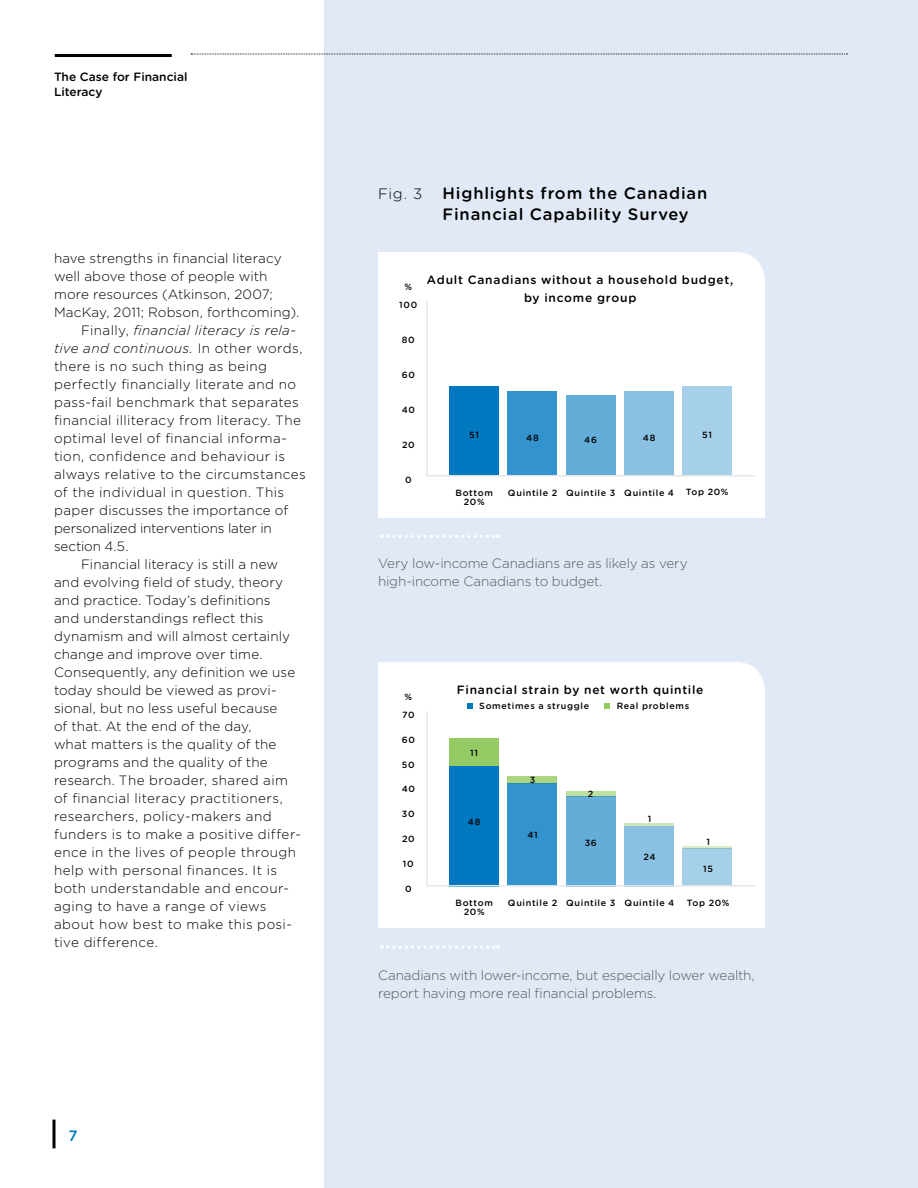
<style>
.page{position:relative;width:918px;height:1188px;background:#fff}
.page>*{position:absolute;margin:0;border:0;box-sizing:border-box;transform-origin:0 0}
.t1{font:500 16.5px/21px "Gotham Rounded";letter-spacing:.05em;color:#000}
.t2{font:500 15px "Gotham Rounded";color:#0079c1}
.t3{font:300 13.5px "Gotham HTF";letter-spacing:.015em;color:#000}
.t4{font:300 13.5px/18px "Gotham HTF";letter-spacing:-.01em;color:#58595b}
.t5{font:italic 300 13.5px "Gotham HTF";letter-spacing:.025em;color:#000}
.t6{font:300 13.5px "Gotham HTF";letter-spacing:-.015em;color:#000}
.t7{font:300 13.5px "Gotham HTF";letter-spacing:.035em;color:#000}
.t8{font:300 13.5px "Gotham HTF";letter-spacing:-.01em;color:#000}
.t9{font:500 12px/18px "Gotham Rounded";letter-spacing:.06em;color:#000;text-align:center}
.t10{font:500 12px/14.4px "Gotham Rounded";color:#000}
.t11{font:500 9px/9px "Gotham Rounded";letter-spacing:.07em;color:#000;text-align:center}
.s1{font-style:normal}
.s2{font-weight:300;font-size:15px}
</style>
<div class="page">
<hr style="left:55px;top:54px;width:117px;height:3px;background:#000">
<svg style="left:191px;top:54px;width:133px;height:1px"></svg>
<svg style="left:52px;top:1120px;width:4px;height:28px"></svg>
<div style="left:324px;top:0;width:594px;height:1188px;background:#e1e9f6"></div>
<svg style="left:381px;top:535px;width:117px;height:3px"></svg>
<svg style="left:381px;top:946px;width:117px;height:3px"></svg>
<div style="left:378px;top:252px;width:387px;height:266px;background:#fff"></div>
<svg style="left:426px;top:300px;width:331px;height:177px;background:#c2dff0"></svg>
<div style="left:378px;top:662px;width:387px;height:266px;background:#fff"></div>
<svg style="left:426px;top:710px;width:331px;height:177px;background:#badae9"></svg>
<svg style="left:467px;top:703px;width:6px;height:6px"></svg>
<svg style="left:604px;top:703px;width:6px;height:6px"></svg>
<p class="t10" style="left:54px;top:69px;width:135px">The Case for Financial<br>Literacy</p>
<p class="t3" style="left:54px;top:251px;width:229px">have strengths in financial literacy</p>
<p class="t3" style="left:54px;top:269px;width:215px">well above those of people with</p>
<p class="t3" style="left:54px;top:287px;width:220px">more resources (Atkinson, 2007;</p>
<p class="t3" style="left:54px;top:305px;width:247px">MacKay, 2011; Robson, forthcoming).</p>
<p class="t5" style="left:81px;top:323px;width:216px"><span class="s1">Finally,</span> financial literacy is rela-</p>
<p class="t5" style="left:54px;top:341px;width:250px">tive and continuous. <span class="s1">In other words,</span></p>
<p class="t3" style="left:54px;top:359px;width:215px">there is no such thing as being</p>
<p class="t3" style="left:54px;top:377px;width:244px">perfectly financially literate and no</p>
<p class="t3" style="left:54px;top:395px;width:246px">pass-fail benchmark that separates</p>
<p class="t3" style="left:54px;top:413px;width:249px">financial illiteracy from literacy. The</p>
<p class="t3" style="left:54px;top:431px;width:234px">optimal level of financial informa-</p>
<p class="t3" style="left:54px;top:449px;width:233px">tion, confidence and behaviour is</p>
<p class="t3" style="left:54px;top:467px;width:253px">always relative to the circumstances</p>
<p class="t3" style="left:54px;top:485px;width:232px">of the individual in question. This</p>
<p class="t3" style="left:54px;top:503px;width:236px">paper discusses the importance of</p>
<p class="t6" style="left:54px;top:521px;width:219px">personalized interventions later in</p>
<p class="t8" style="left:54px;top:539px;width:76px">section 4.5.</p>
<p class="t3" style="left:81px;top:557px;width:199px">Financial literacy is still a new</p>
<p class="t3" style="left:54px;top:575px;width:231px">and evolving field of study, theory</p>
<p class="t3" style="left:54px;top:593px;width:218px">and practice. Today’s definitions</p>
<p class="t3" style="left:54px;top:611px;width:211px">and understandings reflect this</p>
<p class="t3" style="left:54px;top:629px;width:238px">dynamism and will almost certainly</p>
<p class="t3" style="left:54px;top:647px;width:210px">change and improve over time.</p>
<p class="t3" style="left:54px;top:665px;width:243px">Consequently, any definition we use</p>
<p class="t3" style="left:54px;top:683px;width:224px">today should be viewed as provi-</p>
<p class="t3" style="left:54px;top:701px;width:225px">sional, but no less useful because</p>
<p class="t3" style="left:54px;top:719px;width:199px">of that. At the end of the day,</p>
<p class="t3" style="left:54px;top:737px;width:224px">what matters is the quality of the</p>
<p class="t3" style="left:54px;top:755px;width:215px">programs and the quality of the</p>
<p class="t3" style="left:54px;top:773px;width:235px">research. The broader, shared aim</p>
<p class="t3" style="left:54px;top:791px;width:230px">of financial literacy practitioners,</p>
<p class="t3" style="left:54px;top:809px;width:219px">researchers, policy-makers and</p>
<p class="t3" style="left:54px;top:827px;width:248px">funders is to make a positive differ-</p>
<p class="t3" style="left:54px;top:845px;width:244px">ence in the lives of people through</p>
<p class="t3" style="left:54px;top:863px;width:225px">help with personal finances. It is</p>
<p class="t7" style="left:54px;top:881px;width:236px">both understandable and encour-</p>
<p class="t3" style="left:54px;top:899px;width:214px">aging to have a range of views</p>
<p class="t3" style="left:54px;top:917px;width:240px">about how best to make this posi-</p>
<p class="t3" style="left:54px;top:935px;width:105px">tive difference.</p>
<p class="t2" style="left:68px;top:1125px;width:11px">7</p>
<p class="t1" style="left:443px;top:182px;width:266px;text-indent:-65px"><span class="s2">Fig. 3</span> Highlights from the Canadian<br>Financial Capability Survey</p>
<p class="t11" style="left:405px;top:282px;width:9px">%</p>
<p class="t11" style="left:399px;top:300px;width:20px">100</p>
<p class="t11" style="left:402px;top:335px;width:14px">80</p>
<p class="t11" style="left:402px;top:370px;width:15px">60</p>
<p class="t11" style="left:402px;top:405px;width:15px">40</p>
<p class="t11" style="left:402px;top:440px;width:14px">20</p>
<p class="t11" style="left:405px;top:475px;width:8px">0</p>
<p class="t9" style="left:427px;top:270px;width:308px">Adult Canadians without a household budget, by income group</p>
<p class="t11" style="left:469px;top:429px;width:11px">51</p>
<p class="t11" style="left:526px;top:433px;width:14px">48</p>
<p class="t11" style="left:584px;top:435px;width:14px">46</p>
<p class="t11" style="left:643px;top:433px;width:14px">48</p>
<p class="t11" style="left:702px;top:429px;width:11px">51</p>
<p class="t11" style="left:455px;top:488px;width:39px">Bottom<br>20%</p>
<p class="t11" style="left:508px;top:488px;width:51px">Quintile 2</p>
<p class="t11" style="left:566px;top:488px;width:51px">Quintile 3</p>
<p class="t11" style="left:624px;top:488px;width:51px">Quintile 4</p>
<p class="t11" style="left:686px;top:487px;width:44px">Top 20%</p>
<p class="t4" style="left:378px;top:554px;width:311px">Very low-income Canadians are as likely as very high-income Canadians to budget.</p>
<p class="t11" style="left:405px;top:692px;width:9px">%</p>
<p class="t11" style="left:402px;top:710px;width:14px">70</p>
<p class="t11" style="left:402px;top:735px;width:15px">60</p>
<p class="t11" style="left:402px;top:759px;width:14px">50</p>
<p class="t11" style="left:402px;top:784px;width:15px">40</p>
<p class="t11" style="left:402px;top:809px;width:14px">30</p>
<p class="t11" style="left:402px;top:834px;width:14px">20</p>
<p class="t11" style="left:403px;top:859px;width:12px">10</p>
<p class="t11" style="left:405px;top:884px;width:8px">0</p>
<p class="t9" style="left:457px;top:680px;width:248px">Financial strain by net worth quintile</p>
<p class="t11" style="left:479px;top:701px;width:111px">Sometimes a struggle</p>
<p class="t11" style="left:617px;top:701px;width:74px">Real problems</p>
<p class="t11" style="left:470px;top:748px;width:9px">11</p>
<p class="t11" style="left:468px;top:817px;width:14px">48</p>
<p class="t11" style="left:455px;top:898px;width:39px">Bottom<br>20%</p>
<p class="t11" style="left:530px;top:775px;width:7px">3</p>
<p class="t11" style="left:528px;top:830px;width:12px">41</p>
<p class="t11" style="left:588px;top:788px;width:7px">2</p>
<p class="t11" style="left:585px;top:838px;width:14px">36</p>
<p class="t11" style="left:648px;top:814px;width:5px">1</p>
<p class="t11" style="left:643px;top:851px;width:14px">24</p>
<p class="t11" style="left:508px;top:898px;width:51px">Quintile 2</p>
<p class="t11" style="left:566px;top:898px;width:51px">Quintile 3</p>
<p class="t11" style="left:625px;top:898px;width:51px">Quintile 4</p>
<p class="t11" style="left:706px;top:836px;width:5px">1</p>
<p class="t11" style="left:703px;top:863px;width:11px">15</p>
<p class="t11" style="left:687px;top:898px;width:44px">Top 20%</p>
<p class="t4" style="left:378px;top:966px;width:378px">Canadians with lower-income, but especially lower wealth, report having more real financial problems.</p>
</div>
